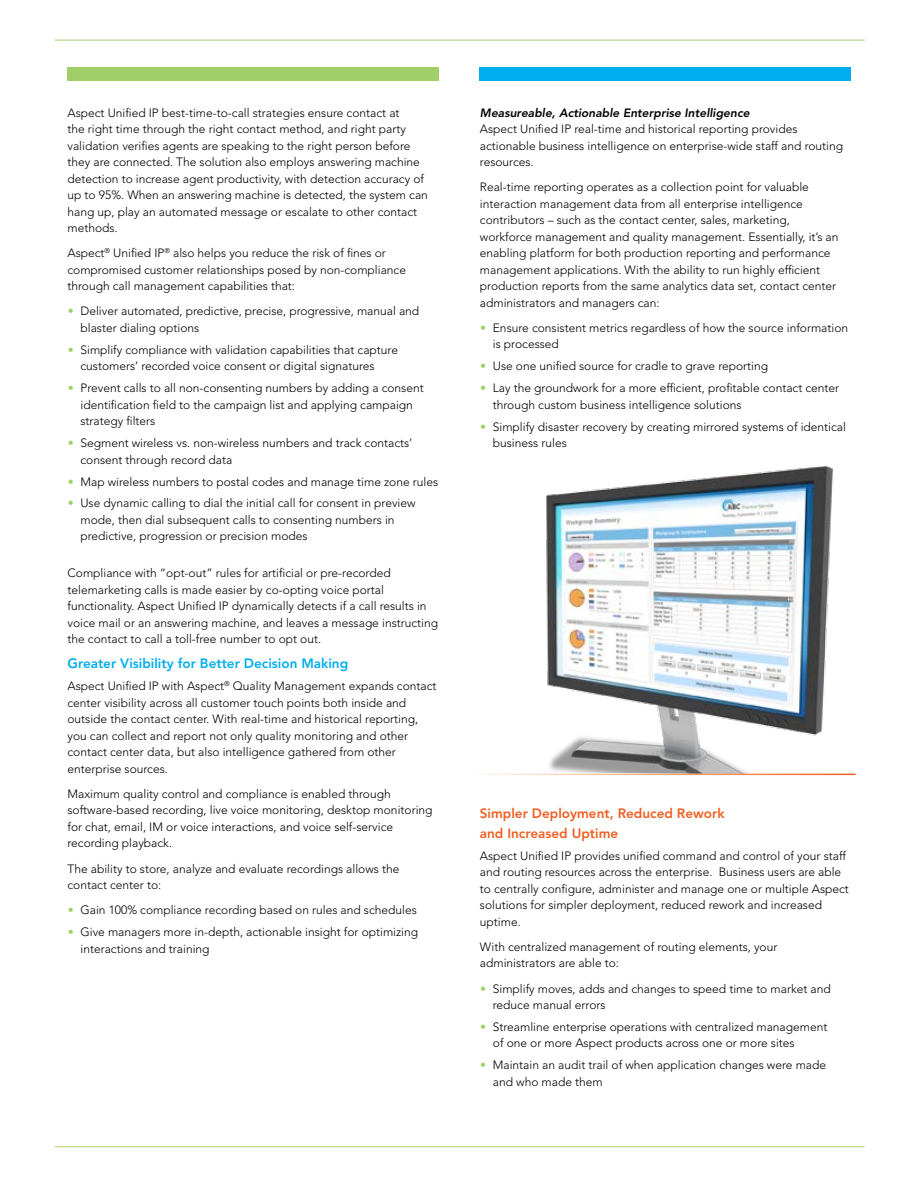
<style>
.page{position:relative;width:918px;height:1188px;background:#fff}
.page>*{position:absolute;margin:0;border:0;box-sizing:border-box;transform-origin:0 0}
.t1{font:800 13.5px/19.5px "Avenir LT Std";color:#f15f22}
.t2{font:800 13.5px "Avenir LT Std";color:#00aeef}
.t3{font:300 12px/16.5px "Avenir LT Std";color:#000}
.t4{font:italic 800 12px "Avenir LT Std";color:#000}
.s1{font-weight:900;color:#a0cf67}
</style>
<div class="page">
<hr style="left:55px;top:40px;width:810px;height:1px;background:#a0cf67">
<hr style="left:55px;top:1146px;width:810px;height:1px;background:#a0cf67">
<div style="left:68px;top:67px;width:371px;height:14px;background:#a0cf67"></div>
<div style="left:479px;top:67px;width:372px;height:14px;background:#00aeef"></div>
<img style="left:502px;top:466px;width:354px;height:310px">
<hr style="left:473px;top:774px;width:383px;height:1px;background:#fff">
<p class="t3" style="left:68px;top:104px;width:362px">Aspect Unified IP best-time-to-call strategies ensure contact at<br>the right time through the right contact method, and right party validation verifies agents are speaking to the right person before they are connected. The solution also employs answering machine detection to increase agent productivity, with detection accuracy of up to 95%. When an answering machine is detected, the system can hang up, play an automated message or escalate to other contact methods.</p>
<p class="t3" style="left:67px;top:245px;width:340px">Aspect<sup>®</sup> Unified IP<sup>®</sup> also helps you reduce the risk of fines or compromised customer relationships posed by non-compliance through call management capabilities that:</p>
<p class="t3" style="left:80px;top:303px;width:340px;text-indent:-13px"><span class="s1">•</span> Deliver automated, predictive, precise, progressive, manual and blaster dialing options</p>
<p class="t3" style="left:80px;top:342px;width:319px;text-indent:-13px"><span class="s1">•</span> Simplify compliance with validation capabilities that capture customers’ recorded voice consent or digital signatures</p>
<p class="t3" style="left:80px;top:380px;width:345px;text-indent:-13px"><span class="s1">•</span> Prevent calls to all non-consenting numbers by adding a consent identification field to the campaign list and applying campaign strategy filters</p>
<p class="t3" style="left:80px;top:435px;width:333px;text-indent:-13px"><span class="s1">•</span> Segment wireless vs. non-wireless numbers and track contacts’ consent through record data</p>
<p class="t3" style="left:68px;top:473px;width:372px"><span class="s1">•</span> Map wireless numbers to postal codes and manage time zone rules</p>
<p class="t3" style="left:80px;top:495px;width:337px;text-indent:-13px"><span class="s1">•</span> Use dynamic calling to dial the initial call for consent in preview mode, then dial subsequent calls to consenting numbers in predictive, progression or precision modes</p>
<p class="t3" style="left:67px;top:565px;width:372px">Compliance with “opt-out” rules for artificial or pre-recorded telemarketing calls is made easier by co-opting voice portal functionality. Aspect Unified IP dynamically detects if a call results in voice mail or an answering machine, and leaves a message instructing the contact to call a toll-free number to opt out.</p>
<p class="t2" style="left:68px;top:656px;width:282px">Greater Visibility for Better Decision Making</p>
<p class="t3" style="left:68px;top:678px;width:371px">Aspect Unified IP with Aspect<sup>®</sup> Quality Management expands contact center visibility across all customer touch points both inside and outside the contact center. With real-time and historical reporting, you can collect and report not only quality monitoring and other contact center data, but also intelligence gathered from other enterprise sources.</p>
<p class="t3" style="left:68px;top:786px;width:367px">Maximum quality control and compliance is enabled through software-based recording, live voice monitoring, desktop monitoring for chat, email, IM or voice interactions, and voice self-service recording playback.</p>
<p class="t3" style="left:68px;top:860px;width:333px">The ability to store, analyze and evaluate recordings allows the contact center to:</p>
<p class="t3" style="left:68px;top:902px;width:351px"><span class="s1">•</span> Gain 100% compliance recording based on rules and schedules</p>
<p class="t3" style="left:80px;top:924px;width:339px;text-indent:-13px"><span class="s1">•</span> Give managers more in-depth, actionable insight for optimizing interactions and training</p>
<p class="t4" style="left:480px;top:105px;width:271px">Measureable, Actionable Enterprise Intelligence</p>
<p class="t3" style="left:480px;top:121px;width:365px">Aspect Unified IP real-time and historical reporting provides actionable business intelligence on enterprise-wide staff and routing resources.</p>
<p class="t3" style="left:480px;top:179px;width:360px">Real-time reporting operates as a collection point for valuable interaction management data from all enterprise intelligence contributors – such as the contact center, sales, marketing, workforce management and quality management. Essentially, it’s an enabling platform for both production reporting and performance management applications. With the ability to run highly efficient production reports from the same analytics data set, contact center administrators and managers can:</p>
<p class="t3" style="left:493px;top:320px;width:357px;text-indent:-13px"><span class="s1">•</span> Ensure consistent metrics regardless of how the source information is processed</p>
<p class="t3" style="left:480px;top:358px;width:290px"><span class="s1">•</span> Use one unified source for cradle to grave reporting</p>
<p class="t3" style="left:493px;top:380px;width:348px;text-indent:-13px"><span class="s1">•</span> Lay the groundwork for a more efficient, profitable contact center through custom business intelligence solutions</p>
<p class="t3" style="left:493px;top:418px;width:355px;text-indent:-13px"><span class="s1">•</span> Simplify disaster recovery by creating mirrored systems of identical business rules</p>
<p class="t1" style="left:480px;top:804px;width:246px">Simpler Deployment, Reduced Rework and Increased Uptime</p>
<p class="t3" style="left:480px;top:847px;width:371px">Aspect Unified IP provides unified command and control of your staff and routing resources across the enterprise. Business users are able to centrally configure, administer and manage one or multiple Aspect solutions for simpler deployment, reduced rework and increased uptime.</p>
<p class="t3" style="left:480px;top:939px;width:299px">With centralized management of routing elements, your administrators are able to:</p>
<p class="t3" style="left:493px;top:980px;width:339px;text-indent:-13px"><span class="s1">•</span> Simplify moves, adds and changes to speed time to market and reduce manual errors</p>
<p class="t3" style="left:493px;top:1019px;width:336px;text-indent:-13px"><span class="s1">•</span> Streamline enterprise operations with centralized management of one or more Aspect products across one or more sites</p>
<p class="t3" style="left:493px;top:1057px;width:335px;text-indent:-13px"><span class="s1">•</span> Maintain an audit trail of when application changes were made and who made them</p>
</div>
